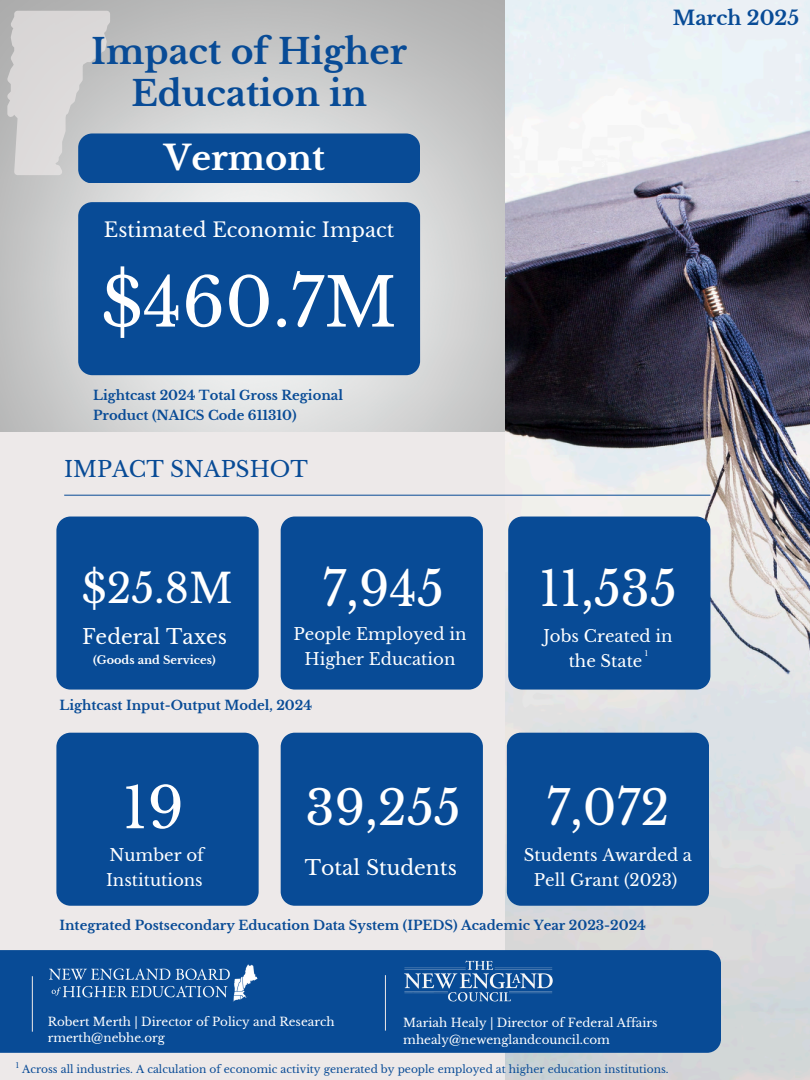
<style>
.page{position:relative;width:810px;height:1080px;background:#fff}
.page>*{position:absolute;margin:0;border:0;box-sizing:border-box;transform-origin:0 0}
.t1{font:66.88px "Libre Baskerville";color:#fff}
.t2{font:56.44px "Libre Baskerville";color:#fff}
.t3{font:47.25px "Libre Baskerville";color:#fff}
.t4{font:40.06px "Libre Baskerville";color:#fff}
.t5{font:700 34.69px/42.2px "Libre Baskerville";color:#084b96;text-align:center}
.t6{font:700 33.75px "Libre Baskerville";color:#fff}
.t7{font:21.81px "Libre Baskerville";color:#084b96}
.t8{font:20.38px "Libre Baskerville";color:#fff}
.t9{font:19.94px "Libre Baskerville";color:#fff}
.t10{font:700 19.69px "Libre Baskerville";color:#084b96}
.t11{font:16.56px/24.9px "Libre Baskerville";color:#fff;text-align:center}
.t12{font:700 13.12px/19.7px "Libre Baskerville";color:#084b96}
.t13{font:13.12px "Libre Baskerville";color:#fff}
.t14{font:11.88px/16.4px "Libre Baskerville";color:#fff}
.t15{font:700 11.25px "Libre Baskerville";color:#fff}
.t16{font:10.62px "Libre Baskerville";color:#084b96}
.t17{font:7.5px "Libre Baskerville";color:#084b96}
.t18{font:7.5px "Libre Baskerville";color:#fff}
</style>
<div class="page">
<img style="left:0;top:0;width:505px;height:432px">
<div style="left:0;top:432px;width:757px;height:648px;background:#ede9e9"></div>
<div style="left:281px;top:733px;width:202px;height:173px;background:#084b96"></div>
<img style="left:505px;top:0;width:305px;height:1080px">
<hr style="left:64px;top:495px;width:646px;height:1px;background:#084b96">
<div style="left:78px;top:202px;width:342px;height:173px;background:#084b96"></div>
<div style="left:78px;top:133px;width:342px;height:50px;background:#084b96;border-radius:14px"></div>
<svg style="left:7px;top:11px;width:103px;height:164px;background:#c4c7cd"></svg>
<div style="left:56px;top:733px;width:203px;height:173px;background:#084b96"></div>
<div style="left:507px;top:733px;width:202px;height:173px;background:#084b96"></div>
<div style="left:508px;top:517px;width:202px;height:173px;background:#084b96"></div>
<div style="left:281px;top:517px;width:202px;height:173px;background:#084b96"></div>
<div style="left:56px;top:517px;width:203px;height:173px;background:#084b96"></div>
<div style="left:0;top:950px;width:721px;height:103px;background:#084b96"></div>
<hr style="left:385px;top:975px;width:1px;height:56px;background:#ede9e9">
<img style="left:403px;top:960px;width:152px;height:41px">
<img style="left:48px;top:963px;width:211px;height:39px">
<hr style="left:32px;top:976px;width:1px;height:56px;background:#ede9e9">
<h4 class="t5" style="left:91px;top:30px;width:317px">Impact of Higher<br>Education in</h4>
<p class="t6" style="left:164px;top:137px;width:162px">Vermont</p>
<p class="t9" style="left:104px;top:218px;width:292px">Estimated Economic Impact</p>
<p class="t1" style="left:101px;top:262px;width:297px">$460.7M</p>
<p class="t12" style="left:93px;top:385px;width:251px">Lightcast 2024 Total Gross Regional<br>Product (NAICS Code 611310)</p>
<h4 class="t7" style="left:64px;top:456px;width:245px">IMPACT SNAPSHOT</h4>
<p class="t10" style="left:673px;top:6px;width:128px">March 2025</p>
<p class="t4" style="left:82px;top:565px;width:152px">$25.8M</p>
<h2 class="t3" style="left:322px;top:560px;width:123px">7,945</h2>
<p class="t3" style="left:539px;top:560px;width:139px">11,535</p>
<p class="t11" style="left:543px;top:624px;width:131px">Jobs Created in the State</p>
<p class="t11" style="left:294px;top:622px;width:174px">People Employed in<br>Higher Education</p>
<h3 class="t8" style="left:82px;top:624px;width:147px">Federal Taxes</h3>
<p class="t18" style="left:645px;top:649px;width:5px">1</p>
<h2 class="t15" style="left:93px;top:653px;width:124px">(Goods and Services)</h2>
<h1 class="t12" style="left:59px;top:695px;width:254px">Lightcast Input-Output Model, 2024</h1>
<p class="t2" style="left:122px;top:774px;width:63px">19</p>
<p class="t3" style="left:306px;top:779px;width:157px">39,255</p>
<p class="t3" style="left:546px;top:779px;width:125px">7,072</p>
<p class="t11" style="left:106px;top:843px;width:99px;text-align:left">Number of<br>Institutions</p>
<p class="t11" style="left:524px;top:843px;width:170px">Students Awarded a<br>Pell Grant (2023)</p>
<h6 class="t8" style="left:305px;top:856px;width:154px">Total Students</h6>
<p class="t12" style="left:59px;top:916px;width:588px">Integrated Postsecondary Education Data System (IPEDS) Academic Year 2023-2024</p>
<p class="t14" style="left:48px;top:1013px;width:288px">Robert Merth | Director of Policy and Research</p>
<p class="t14" style="left:48px;top:1030px;width:119px">rmerth@nebhe.org</p>
<p class="t14" style="left:403px;top:1015px;width:256px">Mariah Healy | Director of Federal Affairs mhealy@newenglandcouncil.com</p>
<p class="t13" style="left:48px;top:1019px;width:132px">ksinger@nebhe.org</p>
<h5 class="t13" style="left:405px;top:1020px;width:230px">mhealy@newenglandcouncil.com</h5>
<p class="t17" style="left:16px;top:1061px;width:5px">1</p>
<p class="t16" style="left:22px;top:1063px;width:648px">Across all industries. A calculation of economic activity generated by people employed at higher education institutions.</p>
</div>
